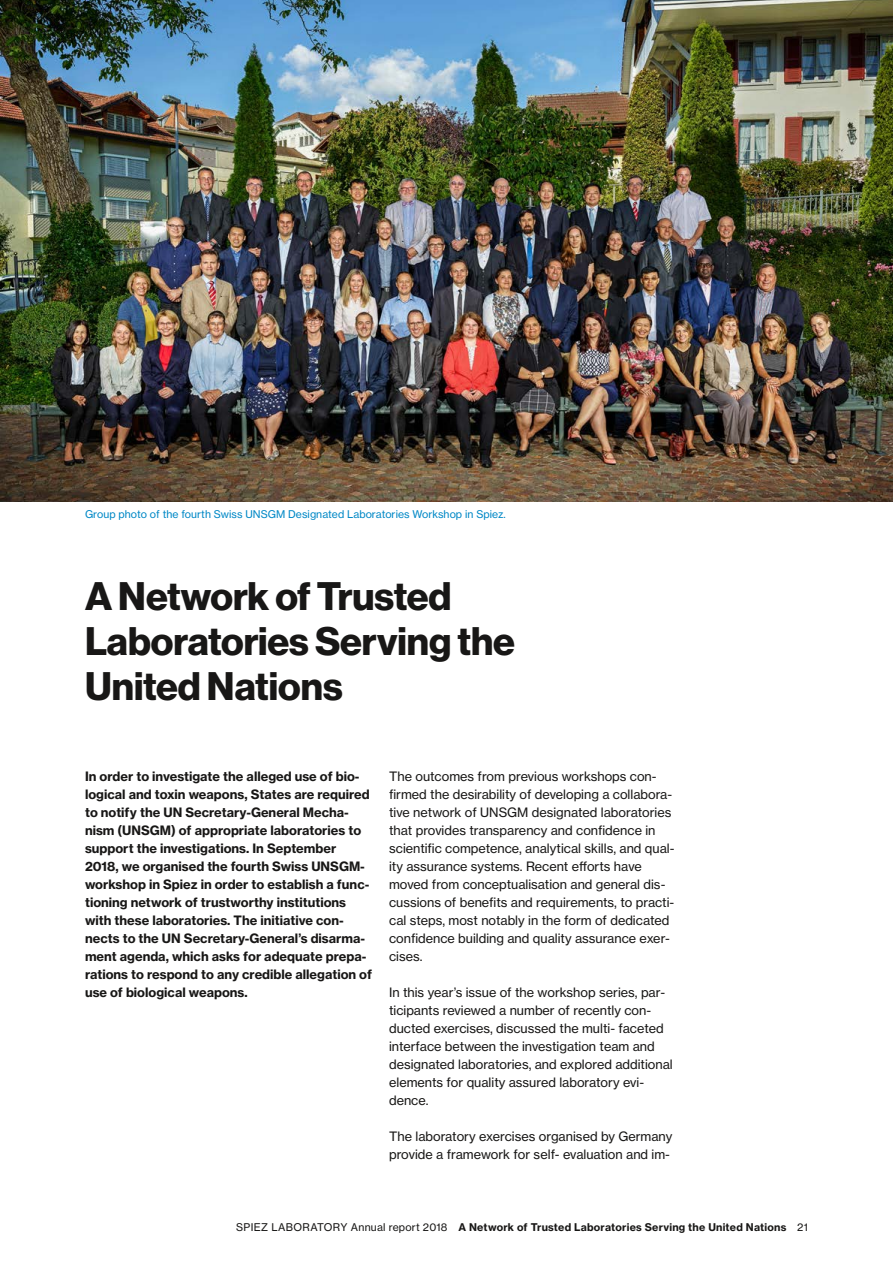
<style>
.page{position:relative;width:893px;height:1263px;background:#fff}
.page>*{position:absolute;margin:0;border:0;box-sizing:border-box;transform-origin:0 0}
.Titel{font:39px/45px "N Haas Grotesk DS Std 75 Bd";color:#181716}
.Grundtext{font:12.75px/18px "N Haas Grotesk TX Std 55 Rg";color:#181716}
.Lead{font:12.75px/18px "N Haas Grotesk TX Std 75 Bd";color:#181716}
.t1{font:10.5px "N Haas Grotesk TX Std 75 Bd";letter-spacing:.02em;color:#181716}
.Bildlegende{font:10.5px "N Haas Grotesk TX Std 55 Rg";letter-spacing:.005em;color:#0088c6}
.s1{font-family:"N Haas Grotesk TX Std 55 Rg"}
</style>
<div class="page">
<img style="left:0;top:0;width:893px;height:502px">
<p class="Bildlegende" style="left:85px;top:508px;width:422px">Group photo of the fourth Swiss UNSGM Designated Laboratories Workshop in Spiez.</p>
<p class="Titel" style="left:85px;top:574px;width:431px">A Network of Trusted<br>Laboratories Serving the<br>United Nations</p>
<p class="Lead" style="left:85px;top:767px;width:288px">In order to investigate the alleged use of bio&shy;logical and toxin weapons, States are required to notify the UN Secretary-General Mecha&shy;nism (UNSGM) of appropriate laboratories to support the investigations. In September 2018, we organised the fourth Swiss UNSGM&shy;workshop in Spiez in order to establish a func&shy;tioning network of trustworthy institutions with these laboratories. The initiative con&shy;nects to the UN Secretary-General’s disarma&shy;ment agenda, which asks for adequate prepa&shy;rations to respond to any credible allegation of use of biological weapons.</p>
<p class="Grundtext" style="left:389px;top:767px;width:287px">The outcomes from previous workshops con&shy;firmed the desirability of developing a collabora&shy;tive network of UNSGM designated laboratories that provides transparency and confidence in scientific competence, analytical skills, and qual&shy;ity assurance systems. Recent efforts have moved from conceptualisation and general dis&shy;cussions of benefits and requirements, to practi&shy;cal steps, most notably in the form of dedicated confidence building and quality assurance exer&shy;cises.</p>
<p class="Grundtext" style="left:389px;top:983px;width:285px">In this year’s issue of the workshop series, par&shy;ticipants reviewed a number of recently con&shy;ducted exercises, discussed the multi- faceted interface between the investigation team and designated laboratories, and explored additional elements for quality assured laboratory evi&shy;dence.</p>
<p class="Grundtext" style="left:389px;top:1127px;width:285px">The laboratory exercises organised by Germany provide a framework for self- evaluation and im-</p>
<p class="t1" style="left:236px;top:1220px;width:573px"><span class="s1">SPIEZ LABORATORY Annual report 2018</span> A Network of Trusted Laboratories Serving the United Nations <span class="s1">21</span></p>
</div>
